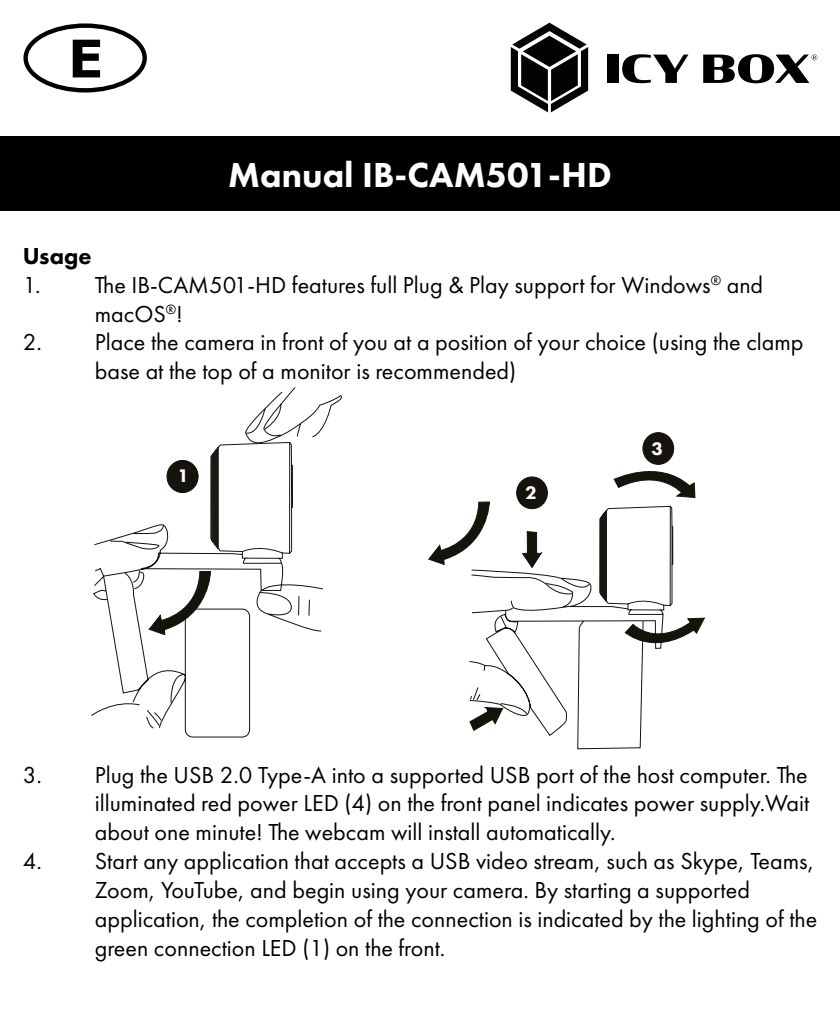
<style>
.page{position:relative;width:840px;height:1021px;background:#fff}
.page>*{position:absolute;margin:0;border:0;box-sizing:border-box;transform-origin:0 0}
.t1{font:800 36px "Futura PT";color:#fff}
.t2{font:24px/28.8px "Futura PT";color:#000}
.t3{font:800 24px "Futura PT";color:#000}
.t4{font:800 18.8px "Futura PT";color:#fff;scale:1.04 1}
</style>
<div class="page">
<div style="left:606px;top:55px;width:12px;height:28px;background:#000"></div>
<svg style="left:622px;top:54px;width:66px;height:29px"></svg>
<svg style="left:703px;top:54px;width:113px;height:29px"></svg>
<svg style="left:510px;top:23px;width:77px;height:89px"></svg>
<div style="left:0;top:136px;width:839px;height:74px;background:#000"></div>
<svg style="left:91px;top:528px;width:160px;height:210px"></svg>
<svg style="left:613px;top:458px;width:82px;height:40px"></svg>
<svg style="left:469px;top:569px;width:174px;height:180px"></svg>
<svg style="left:469px;top:706px;width:35px;height:25px"></svg>
<svg style="left:521px;top:531px;width:22px;height:38px"></svg>
<svg style="left:428px;top:501px;width:62px;height:64px"></svg>
<div style="left:516px;top:477px;width:31px;height:31px;background:#15130b;border-radius:50%"></div>
<div style="left:516px;top:476px;width:31px;height:33px;border:1px solid #121309;border-radius:50%"></div>
<div style="left:642px;top:432px;width:31px;height:32px;background:#15130b;border-radius:50%"></div>
<div style="left:642px;top:432px;width:31px;height:33px;border:1px solid #121309;border-radius:50%"></div>
<svg style="left:147px;top:387px;width:195px;height:249px"></svg>
<svg style="left:598px;top:505px;width:107px;height:152px"></svg>
<svg style="left:25px;top:25px;width:121px;height:66px"></svg>
<div style="left:23px;top:23px;width:124px;height:69px;border:4px solid #000;border-radius:50%"></div>
<svg style="left:73px;top:40px;width:27px;height:37px"></svg>
<h1 class="t1" style="left:228px;top:152px;width:385px">Manual IB-CAM501-HD</h1>
<p class="t3" style="left:23px;top:241px;width:70px">Usage</p>
<p class="t2" style="left:95px;top:270px;width:669px;text-indent:-72px">1. The IB-CAM501-HD features full Plug &amp; Play support for Windows<sup>®</sup> and macOS<sup>®</sup>!</p>
<p class="t2" style="left:95px;top:328px;width:710px;text-indent:-72px">2. Place the camera in front of you at a position of your choice (using the clamp base at the top of a monitor is recommended)</p>
<p class="t4" style="left:177px;top:463px;width:13px">1</p>
<p class="t4" style="left:525px;top:481px;width:13px">2</p>
<p class="t4" style="left:651px;top:437px;width:13px">3</p>
<p class="t2" style="left:95px;top:760px;width:715px;text-align:justify;text-indent:-72px">3. Plug the USB 2.0 Type-A into a supported USB port of the host computer. The illuminated red power LED (4) on the front panel indicates power supply.Wait about one minute! The webcam will install automatically.</p>
<p class="t2" style="left:95px;top:846px;width:723px;text-indent:-72px">4. Start any application that accepts a USB video stream, such as Skype, Teams, Zoom, YouTube, and begin using your camera. By starting a supported application, the completion of the connection is indicated by the lighting of the green connection LED (1) on the front.</p>
</div>
